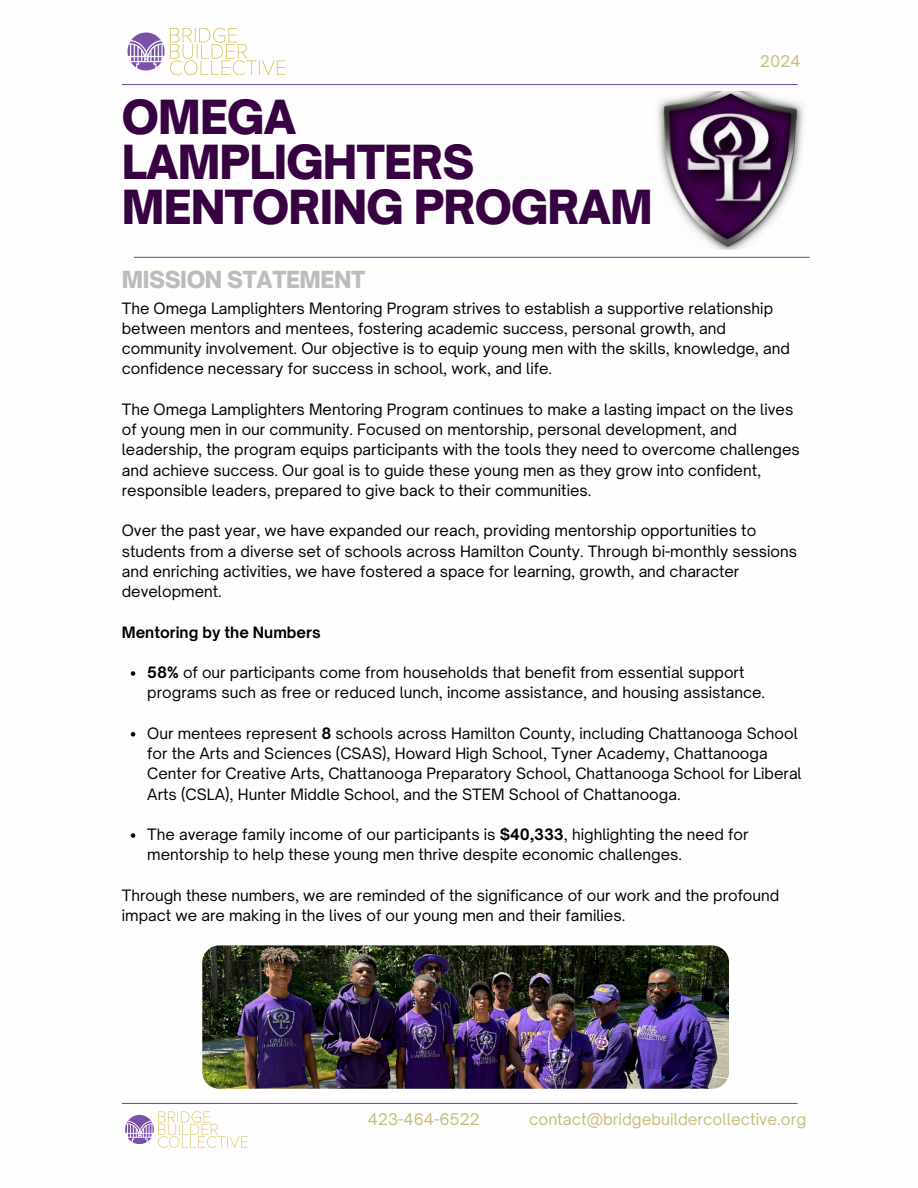
<style>
.page{position:relative;width:918px;height:1188px;background:#fff}
.page>*{position:absolute;margin:0;border:0;box-sizing:border-box;transform-origin:0 0}
.t1{font:900 45px/45px "Open Sauce One";letter-spacing:-.02em;color:#380242}
.t2{font:900 22.5px "Open Sauce One";letter-spacing:-.02em;color:#bdbcbc}
.t3{font:15.45px "Open Sauce One";color:#c4be7d}
.t4{font:15px/20.2px "Open Sauce One";color:#000001}
.t5{font:700 15px "Open Sauce One";color:#000001}
.s1{font-weight:700}
</style>
<div class="page">
<hr style="left:122px;top:84px;width:676px;height:1px;background:#7553a2">
<hr style="left:122px;top:1103px;width:676px;height:1px;background:#7553a2">
<hr style="left:134px;top:257px;width:676px;height:1px;background:#7553a2">
<img style="left:121px;top:27px;width:165px;height:58px">
<img style="left:121px;top:1103px;width:127px;height:45px">
<img style="left:657px;top:92px;width:147px;height:157px">
<img style="left:202px;top:945px;width:527px;height:143px;border-radius:17px">
<svg style="left:131px;top:671px;width:4px;height:5px"></svg>
<svg style="left:131px;top:732px;width:4px;height:5px"></svg>
<svg style="left:131px;top:833px;width:4px;height:5px"></svg>
<p class="t1" style="left:122px;top:95px;width:532px">OMEGA<br>LAMPLIGHTERS<br>MENTORING PROGRAM</p>
<p class="t2" style="left:122px;top:265px;width:245px">MISSION STATEMENT</p>
<p class="t3" style="left:760px;top:51px;width:42px">2024</p>
<h3 class="t4" style="left:122px;top:298px;width:670px">The Omega Lamplighters Mentoring Program strives to establish a supportive relationship between mentors and mentees, fostering academic success, personal growth, and community involvement. Our objective is to equip young men with the skills, knowledge, and confidence necessary for success in school, work, and life.</h3>
<p class="t4" style="left:122px;top:399px;width:680px">The Omega Lamplighters Mentoring Program continues to make a lasting impact on the lives of young men in our community. Focused on mentorship, personal development, and leadership, the program equips participants with the tools they need to overcome challenges and achieve success. Our goal is to guide these young men as they grow into confident, responsible leaders, prepared to give back to their communities.</p>
<p class="t4" style="left:122px;top:520px;width:677px">Over the past year, we have expanded our reach, providing mentorship opportunities to students from a diverse set of schools across Hamilton County. Through bi-monthly sessions and enriching activities, we have fostered a space for learning, growth, and character development.</p>
<p class="t5" style="left:122px;top:623px;width:200px">Mentoring by the Numbers</p>
<p class="t4" style="left:147px;top:662px;width:619px"><span class="s1">58%</span> of our participants come from households that benefit from essential support programs such as free or reduced lunch, income assistance, and housing assistance.</p>
<p class="t4" style="left:147px;top:723px;width:656px">Our mentees represent <span class="s1">8</span> schools across Hamilton County, including Chattanooga School for the Arts and Sciences (CSAS), Howard High School, Tyner Academy, Chattanooga Center for Creative Arts, Chattanooga Preparatory School, Chattanooga School for Liberal Arts (CSLA), Hunter Middle School, and the STEM School of Chattanooga.</p>
<p class="t4" style="left:147px;top:824px;width:603px">The average family income of our participants is <span class="s1">$40,333</span>, highlighting the need for mentorship to help these young men thrive despite economic challenges.</p>
<p class="t4" style="left:122px;top:885px;width:659px">Through these numbers, we are reminded of the significance of our work and the profound impact we are making in the lives of our young men and their families.</p>
<p class="t3" style="left:368px;top:1109px;width:113px">423-464-6522</p>
<h1 class="t3" style="left:529px;top:1109px;width:279px">contact@bridgebuildercollective.org</h1>
</div>
